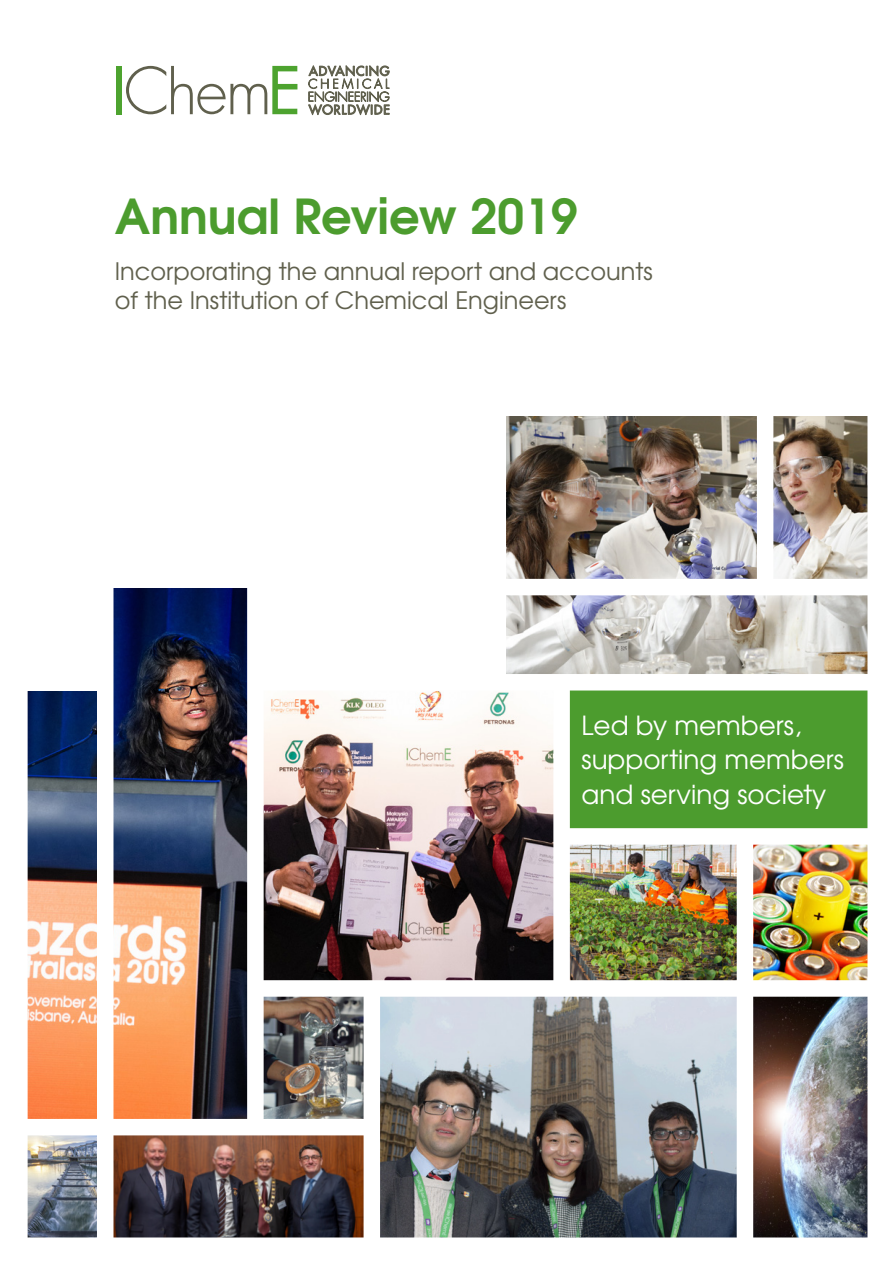
<style>
.page{position:relative;width:893px;height:1263px;background:#fff}
.page>*{position:absolute;margin:0;border:0;box-sizing:border-box;transform-origin:0 0}
.t1{font:700 48px "Te X Gyre Adventor";color:#4c9c2e}
.t2{font:26.25px/34.5px "Te X Gyre Adventor";color:#fff}
.t3{font:24px/28.8px "Te X Gyre Adventor";color:#60604d}
</style>
<div class="page">
<img style="left:28px;top:1135px;width:69px;height:102px">
<img style="left:753px;top:997px;width:114px;height:240px">
<img style="left:570px;top:845px;width:167px;height:135px">
<img style="left:506px;top:417px;width:361px;height:257px">
<img style="left:113px;top:1135px;width:251px;height:102px">
<img style="left:28px;top:589px;width:219px;height:530px">
<img style="left:264px;top:691px;width:289px;height:289px">
<img style="left:380px;top:997px;width:357px;height:240px">
<img style="left:264px;top:997px;width:100px;height:122px">
<img style="left:753px;top:845px;width:114px;height:135px">
<div style="left:562px;top:679px;width:331px;height:158px;background:#4c9c2e"></div>
<div style="left:17px;top:553px;width:89px;height:138px;background:#fff"></div>
<div style="left:97px;top:519px;width:16px;height:729px;background:#fff"></div>
<div style="left:553px;top:680px;width:17px;height:311px;background:#fff"></div>
<div style="left:757px;top:359px;width:16px;height:221px;background:#fff"></div>
<div style="left:561px;top:828px;width:315px;height:17px;background:#fff"></div>
<div style="left:257px;top:674px;width:619px;height:16px;background:#fff"></div>
<div style="left:497px;top:579px;width:396px;height:16px;background:#fff"></div>
<div style="left:867px;top:334px;width:26px;height:929px;background:#fff"></div>
<svg style="left:308px;top:65px;width:82px;height:50px"></svg>
<svg style="left:126px;top:66px;width:171px;height:48px"></svg>
<div style="left:116px;top:66px;width:5px;height:48px;background:#4da32f"></div>
<h1 class="t1" style="left:115px;top:175px;width:465px">Annual Review 2019</h1>
<p class="t3" style="left:115px;top:255px;width:539px">Incorporating the annual report and accounts of the Institution of Chemical Engineers</p>
<p class="t2" style="left:581px;top:706px;width:264px">Led by members, supporting members and serving society</p>
</div>
